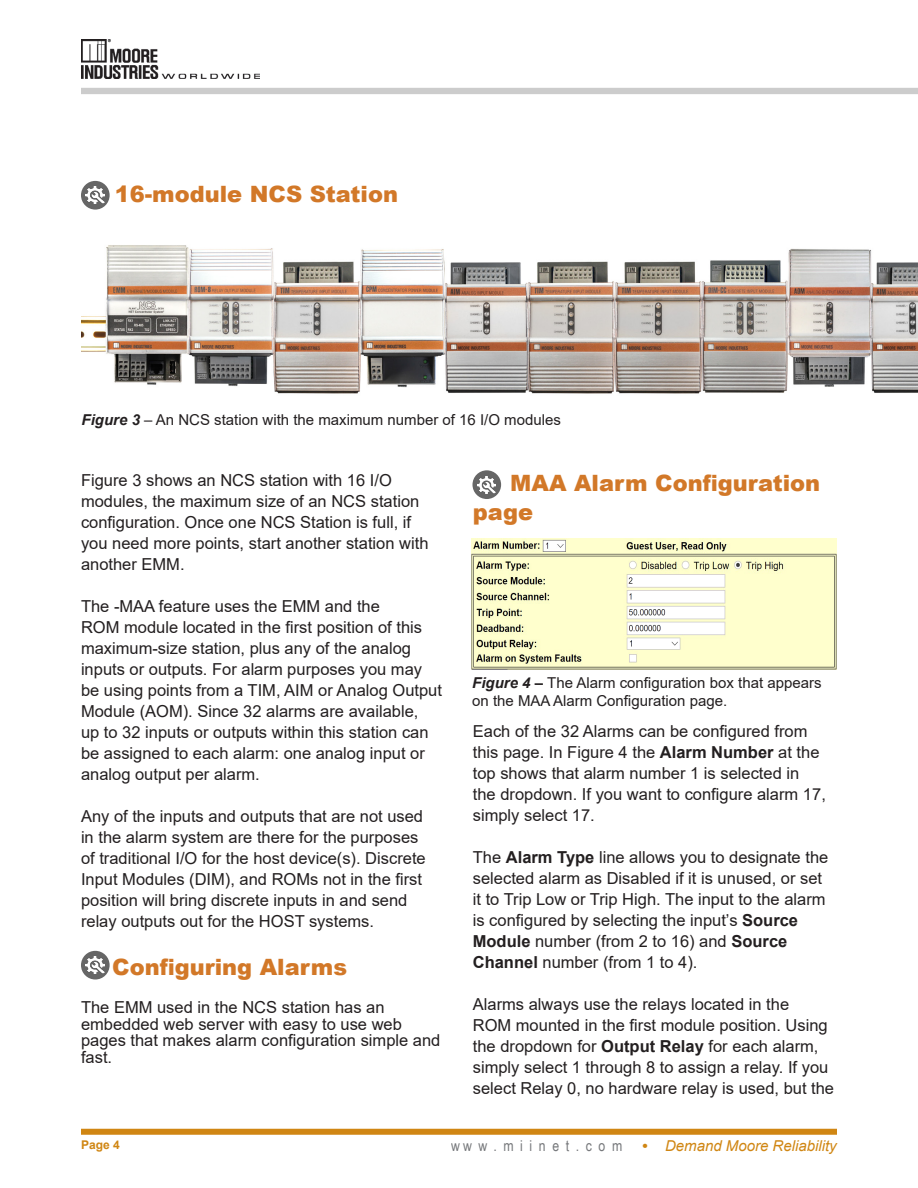
<style>
.page{position:relative;width:918px;height:1188px;background:#fff}
.page>*{position:absolute;margin:0;border:0;box-sizing:border-box;transform-origin:0 0}
.t1{font:900 22.5px/28.5px "Arial";color:#d27828}
.t2{font:16.5px/21px "Arial";color:#231f20}
.t3{font:15px/18px "Arial";color:#231f20}
.t4{font:italic 15px "Arial";color:#d08613}
.t5{font:15px "Arial Narrow";letter-spacing:.44em;color:#76787b}
.t6{font:700 12px "Arial";color:#d08613}
.s1{font-weight:700;font-style:italic}
.s2{font-weight:700}
.s3{font-weight:700;font-style:normal}
</style>
<div class="page">
<img style="left:81px;top:40px;width:178px;height:39px">
<div style="left:81px;top:1129px;width:756px;height:6px;background:#d08613"></div>
<div style="left:81px;top:88px;width:837px;height:6px;background:#ccc"></div>
<div style="left:81px;top:181px;width:29px;height:29px;background:#666;border-radius:50%"></div>
<img style="left:86px;top:187px;width:18px;height:17px">
<div style="left:473px;top:470px;width:28px;height:29px;background:#666;border-radius:50%"></div>
<img style="left:477px;top:476px;width:19px;height:17px">
<div style="left:81px;top:951px;width:29px;height:29px;background:#666;border-radius:50%"></div>
<img style="left:86px;top:957px;width:18px;height:17px">
<img style="left:471px;top:539px;width:365px;height:131px">
<img style="left:82px;top:245px;width:836px;height:149px">
<p class="t1" style="left:115px;top:179px;width:285px">16-module NCS Station</p>
<p class="t3" style="left:82px;top:411px;width:481px"><span class="s1">Figure 3</span> – An NCS station with the maximum number of 16 I/O modules</p>
<p class="t2" style="left:81px;top:470px;width:349px">Figure 3 shows an NCS station with 16 I/O modules, the maximum size of an NCS station configuration. Once one NCS Station is full, if you need more points, start another station with another EMM.</p>
<p class="t2" style="left:81px;top:596px;width:363px">The -MAA feature uses the EMM and the<br>ROM module located in the first position of this maximum-size station, plus any of the analog inputs or outputs. For alarm purposes you may be using points from a TIM, AIM or Analog Output Module (AOM). Since 32 alarms are available,<br>up to 32 inputs or outputs within this station can be assigned to each alarm: one analog input or analog output per alarm.</p>
<p class="t2" style="left:81px;top:806px;width:346px">Any of the inputs and outputs that are not used in the alarm system are there for the purposes of traditional I/O for the host device(s). Discrete Input Modules (DIM), and ROMs not in the first position will bring discrete inputs in and send relay outputs out for the HOST systems.</p>
<p class="t1" style="left:112px;top:952px;width:236px">Configuring Alarms</p>
<p class="t2" style="left:81px;top:999px;width:361px;line-height:16.5px">The EMM used in the NCS station has an embedded web server with easy to use web pages that makes alarm configuration simple and fast.</p>
<p class="t1" style="left:473px;top:468px;width:349px;text-indent:37px">MAA Alarm Configuration page</p>
<p class="t3" style="left:472px;top:674px;width:351px"><span class="s1">Figure 4 –</span> The Alarm configuration box that appears on the MAA Alarm Configuration page.</p>
<p class="t2" style="left:473px;top:721px;width:355px">Each of the 32 Alarms can be configured from this page. In Figure 4 the <span class="s2">Alarm Number</span> at the top shows that alarm number 1 is selected in the dropdown. If you want to configure alarm 17, simply select 17.</p>
<p class="t2" style="left:473px;top:847px;width:357px">The <span class="s2">Alarm Type</span> line allows you to designate the selected alarm as Disabled if it is unused, or set it to Trip Low or Trip High. The input to the alarm is configured by selecting the input’s <span class="s2">Source Module</span> number (from 2 to 16) and <span class="s2">Source Channel</span> number (from 1 to 4).</p>
<p class="t2" style="left:473px;top:994px;width:363px">Alarms always use the relays located in the<br>ROM mounted in the first module position. Using the dropdown for <span class="s2">Output Relay</span> for each alarm, simply select 1 through 8 to assign a relay. If you select Relay 0, no hardware relay is used, but the</p>
<p class="t6" style="left:81px;top:1136px;width:40px">Page 4</p>
<p class="t5" style="left:451px;top:1135px;width:173px">www.miinet.com</p>
<p class="t4" style="left:643px;top:1136px;width:196px"><span class="s3">•</span> Demand Moore Reliability</p>
</div>
